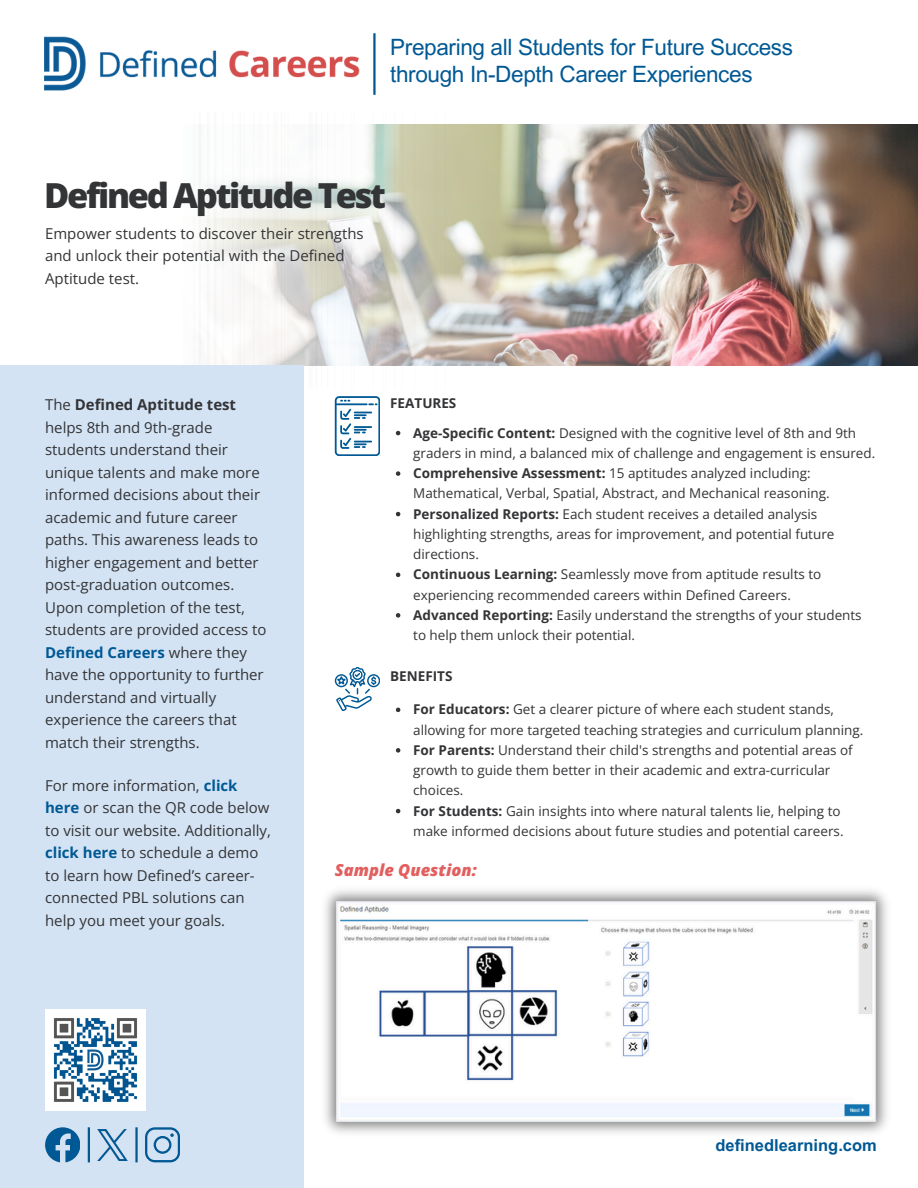
<style>
.page{position:relative;width:918px;height:1188px;background:#fff}
.page>*{position:absolute;margin:0;border:0;box-sizing:border-box;transform-origin:0 0}
.t1{font:800 34.5px "Open Sans";letter-spacing:-.07em;color:#333436}
.t2{font:22.5px/27px "Arial MT Pro";letter-spacing:-.015em;color:#005994}
.t3{font:700 16.5px "Arial MT Pro";color:#005994}
.t4{font:italic 800 16.5px "Open Sans";color:#e25f5f}
.t5{font:15px/22.5px "Open Sans";color:#333436}
.t6{font:13.5px/20.2px "Open Sans";color:#333436}
.t7{font:700 13.5px "Open Sans";color:#333436}
.s1{font-weight:700}
.s2{font-weight:700;color:#005994}
</style>
<div class="page">
<img style="left:199px;top:124px;width:719px;height:264px">
<img style="left:303px;top:881px;width:584px;height:262px">
<div style="left:0;top:365px;width:303px;height:823px;background:#d4e3f4"></div>
<svg style="left:45px;top:1127px;width:35px;height:35px"></svg>
<hr style="left:88px;top:1127px;width:2px;height:35px;background:#005994">
<img style="left:98px;top:1130px;width:29px;height:30px">
<hr style="left:135px;top:1127px;width:3px;height:35px;background:#005994">
<svg style="left:145px;top:1127px;width:35px;height:35px"></svg>
<svg style="left:396px;top:431px;width:4px;height:4px"></svg>
<svg style="left:396px;top:471px;width:4px;height:5px"></svg>
<svg style="left:396px;top:512px;width:4px;height:4px"></svg>
<svg style="left:396px;top:573px;width:4px;height:4px"></svg>
<svg style="left:396px;top:613px;width:4px;height:5px"></svg>
<svg style="left:396px;top:708px;width:4px;height:4px"></svg>
<svg style="left:396px;top:748px;width:4px;height:5px"></svg>
<svg style="left:396px;top:809px;width:4px;height:4px"></svg>
<img style="left:44px;top:37px;width:316px;height:54px">
<hr style="left:373px;top:33px;width:3px;height:62px;background:#005994">
<svg style="left:335px;top:667px;width:45px;height:44px"></svg>
<svg style="left:335px;top:396px;width:45px;height:60px"></svg>
<img style="left:45px;top:1010px;width:100px;height:100px">
<p class="t2" style="left:390px;top:36px;width:404px">Preparing all Students for Future Success through In-Depth Career Experiences</p>
<p class="t1" style="left:44px;top:171px;width:343px">Defined Aptitude Test</p>
<p class="t5" style="left:45px;top:222px;width:320px">Empower students to discover their strengths and unlock their potential with the Defined<br>Aptitude test.</p>
<p class="t5" style="left:45px;top:393px;width:223px">The <span class="s1">Defined Aptitude test </span>helps 8th and 9th-grade students understand their unique talents and make more informed decisions about their academic and future career paths. This awareness leads to higher engagement and better post-graduation outcomes.<br>Upon completion of the test, students are provided access to<br><span class="s2">Defined Careers</span> where they have the opportunity to further understand and virtually experience the careers that match their strengths.</p>
<h1 class="t5" style="left:45px;top:774px;width:227px">For more information, <span class="s2">click here</span> or scan the QR code below to visit our website. Additionally, <span class="s2">click here</span> to schedule a demo to learn how Defined’s career&shy;connected PBL solutions can help you meet your goals.</h1>
<h4 class="t7" style="left:390px;top:394px;width:68px">FEATURES</h4>
<h4 class="t6" style="left:413px;top:422px;width:464px"><span class="s1">Age-Specific Content:</span> Designed with the cognitive level of 8th and 9th graders in mind, a balanced mix of challenge and engagement is ensured.</h4>
<h4 class="t6" style="left:413px;top:463px;width:418px"><span class="s1">Comprehensive Assessment:</span> 15 aptitudes analyzed including:<br>Mathematical, Verbal, Spatial, Abstract, and Mechanical reasoning.</h4>
<p class="t6" style="left:413px;top:503px;width:423px"><span class="s1">Personalized Reports:</span> Each student receives a detailed analysis highlighting strengths, areas for improvement, and potential future directions.</p>
<p class="t6" style="left:413px;top:564px;width:410px"><span class="s1">Continuous Learning:</span> Seamlessly move from aptitude results to experiencing recommended careers within Defined Careers.</p>
<p class="t6" style="left:413px;top:604px;width:450px"><span class="s1">Advanced Reporting:</span> Easily understand the strengths of your students to help them unlock their potential.</p>
<p class="t7" style="left:390px;top:666px;width:64px">BENEFITS</p>
<p class="t6" style="left:413px;top:699px;width:452px"><span class="s1">For Educators:</span> Get a clearer picture of where each student stands, allowing for more targeted teaching strategies and curriculum planning.</p>
<h5 class="t6" style="left:413px;top:739px;width:441px"><span class="s1">For Parents:</span> Understand their child's strengths and potential areas of growth to guide them better in their academic and extra-curricular choices.</h5>
<p class="t6" style="left:413px;top:800px;width:432px"><span class="s1">For Students:</span> Gain insights into where natural talents lie, helping to make informed decisions about future studies and potential careers.</p>
<p class="t4" style="left:335px;top:858px;width:143px">Sample Question:</p>
<p class="t3" style="left:716px;top:1139px;width:163px">definedlearning.com</p>
</div>
